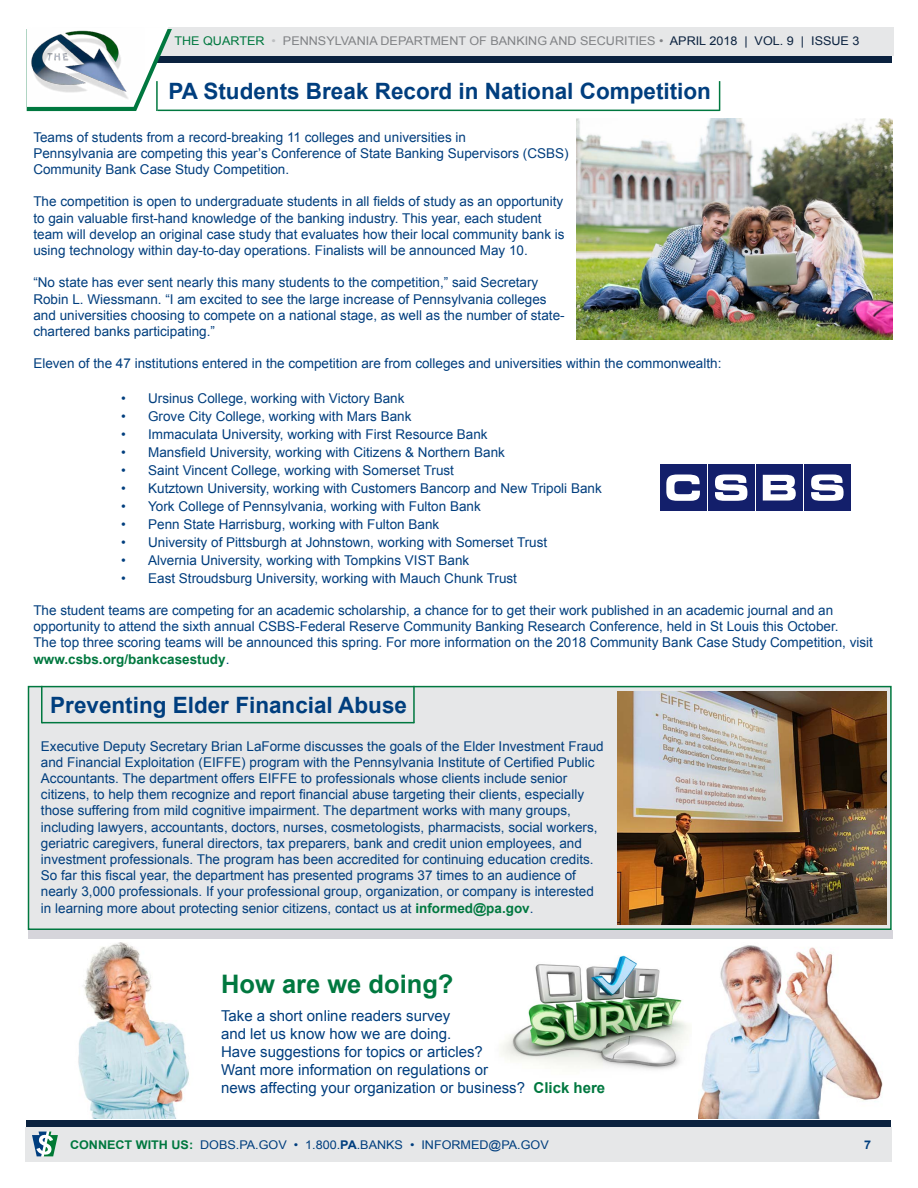
<style>
.page{position:relative;width:918px;height:1188px;background:#fff}
.page>*{position:absolute;margin:0;border:0;box-sizing:border-box;transform-origin:0 0}
.t1{font:700 25.5px "Arial";color:#00783f}
.t2{font:700 22.5px "Arial";color:#003e7e}
.t3{font:15px/18px "Arial";color:#003e7e}
.t4{font:13.5px/16.2px "Arial";color:#003e7e}
.t5{font:12px "Arial";color:#808285;scale:1.05 1}
.t6{font:12px "Arial";color:#003e7e;scale:1.05 1}
.t7{font:700 12px "Arial";color:#003e7e;scale:1.05 1}
.s1{color:#00783f}
.s2{color:#bcbec0}
.s3{color:#0b223f}
.s4{font-weight:700;color:#00783f}
.s5{font-weight:700}
</style>
<div class="page">
<div style="left:27px;top:1120px;width:864px;height:15px;background:#0b223f"></div>
<div style="left:26px;top:1127px;width:866px;height:35px;background:#e6e7e8"></div>
<svg style="left:32px;top:1132px;width:26px;height:24px"></svg>
<svg style="left:172px;top:55px;width:720px;height:7px;background:#2a3e57"></svg>
<div style="left:27px;top:27px;width:866px;height:28px;background:#e6e7e8"></div>
<svg style="left:27px;top:27px;width:145px;height:84px"></svg>
<img style="left:27px;top:27px;width:118px;height:80px">
<hr style="left:719px;top:81px;width:1px;height:30px;background:#00783f">
<hr style="left:158px;top:110px;width:562px;height:1px;background:#00783f">
<hr style="left:156px;top:81px;width:2px;height:30px;background:#00783f">
<img style="left:576px;top:119px;width:316px;height:220px">
<div style="left:28px;top:686px;width:864px;height:244px;background:#e6e7e8;border:2px solid #00783f"></div>
<hr style="left:413px;top:686px;width:2px;height:37px;background:#00783f">
<hr style="left:42px;top:722px;width:372px;height:1px;background:#00783f">
<hr style="left:41px;top:686px;width:2px;height:37px;background:#00783f">
<img style="left:618px;top:692px;width:268px;height:232px">
<img style="left:501px;top:955px;width:188px;height:115px">
<div style="left:28px;top:930px;width:864px;height:9px;background:#d6d5db"></div>
<img style="left:699px;top:945px;width:184px;height:174px">
<img style="left:78px;top:942px;width:111px;height:177px">
<div style="left:660px;top:464px;width:46px;height:47px;background:#131f6b"></div>
<svg style="left:666px;top:475px;width:34px;height:26px"></svg>
<div style="left:708px;top:464px;width:46px;height:47px;background:#131f6b"></div>
<svg style="left:715px;top:475px;width:32px;height:26px"></svg>
<div style="left:756px;top:464px;width:47px;height:47px;background:#131f6b"></div>
<svg style="left:763px;top:475px;width:33px;height:26px"></svg>
<div style="left:804px;top:464px;width:47px;height:47px;background:#131f6b"></div>
<svg style="left:811px;top:475px;width:33px;height:26px"></svg>
<p class="t5" style="left:174px;top:33px;width:654px"><span class="s1">THE QUARTER</span> <span class="s2">•</span> PENNSYLVANIA DEPARTMENT OF BANKING AND SECURITIES • <span class="s3">APRIL 2018 | VOL. 9 | ISSUE 3</span></p>
<h2 class="t2" style="left:168px;top:76px;width:544px">PA Students Break Record in National Competition</h2>
<p class="t4" style="left:33px;top:129px;width:537px">Teams of students from a record-breaking 11 colleges and universities in<br>Pennsylvania are competing this year’s Conference of State Banking Supervisors (CSBS)<br>Community Bank Case Study Competition.</p>
<p class="t4" style="left:33px;top:194px;width:533px">The competition is open to undergraduate students in all fields of study as an opportunity to gain valuable first-hand knowledge of the banking industry. This year, each student team will develop an original case study that evaluates how their local community bank is using technology within day-to-day operations. Finalists will be announced May 10.</p>
<p class="t4" style="left:33px;top:275px;width:533px">“No state has ever sent nearly this many students to the competition,” said Secretary Robin L. Wiessmann. “I am excited to see the large increase of Pennsylvania colleges and universities choosing to compete on a national stage, as well as the number of state&shy;chartered banks participating.”</p>
<p class="t4" style="left:33px;top:356px;width:690px">Eleven of the 47 institutions entered in the competition are from colleges and universities within the commonwealth:</p>
<p class="t4" style="left:121px;top:390px;width:285px">• Ursinus College, working with Victory Bank</p>
<p class="t4" style="left:121px;top:408px;width:292px">• Grove City College, working with Mars Bank</p>
<p class="t4" style="left:121px;top:426px;width:368px">• Immaculata University, working with First Resource Bank</p>
<p class="t4" style="left:121px;top:444px;width:385px">• Mansfield University, working with Citizens &amp; Northern Bank</p>
<p class="t4" style="left:121px;top:462px;width:334px">• Saint Vincent College, working with Somerset Trust</p>
<p class="t4" style="left:121px;top:480px;width:482px">• Kutztown University, working with Customers Bancorp and New Tripoli Bank</p>
<p class="t4" style="left:121px;top:498px;width:361px">• York College of Pennsylvania, working with Fulton Bank</p>
<p class="t4" style="left:121px;top:516px;width:320px">• Penn State Harrisburg, working with Fulton Bank</p>
<p class="t4" style="left:121px;top:534px;width:428px">• University of Pittsburgh at Johnstown, working with Somerset Trust</p>
<p class="t4" style="left:121px;top:552px;width:350px">• Alvernia University, working with Tompkins VIST Bank</p>
<p class="t4" style="left:121px;top:570px;width:397px">• East Stroudsburg University, working with Mauch Chunk Trust</p>
<p class="t4" style="left:33px;top:602px;width:841px">The student teams are competing for an academic scholarship, a chance for to get their work published in an academic journal and an opportunity to attend the sixth annual CSBS-Federal Reserve Community Banking Research Conference, held in St Louis this October.<br>The top three scoring teams will be announced this spring. For more information on the 2018 Community Bank Case Study Competition, visit <span class="s4">www.csbs.org/bankcasestudy</span>.</p>
<h2 class="t2" style="left:50px;top:690px;width:358px">Preventing Elder Financial Abuse</h2>
<p class="t4" style="left:41px;top:738px;width:564px">Executive Deputy Secretary Brian LaForme discusses the goals of the Elder Investment Fraud and Financial Exploitation (EIFFE) program with the Pennsylvania Institute of Certified Public Accountants. The department offers EIFFE to professionals whose clients include senior citizens, to help them recognize and report financial abuse targeting their clients, especially those suffering from mild cognitive impairment. The department works with many groups, including lawyers, accountants, doctors, nurses, cosmetologists, pharmacists, social workers, geriatric caregivers, funeral directors, tax preparers, bank and credit union employees, and investment professionals. The program has been accredited for continuing education credits.<br>So far this fiscal year, the department has presented programs 37 times to an audience of nearly 3,000 professionals. If your professional group, organization, or company is interested in learning more about protecting senior citizens, contact us at <span class="s4">informed@pa.gov</span>.</p>
<h1 class="t1" style="left:221px;top:967px;width:234px">How are we doing?</h1>
<p class="t3" style="left:221px;top:1007px;width:386px">Take a short online readers survey<br>and let us know how we are doing.<br>Have suggestions for topics or articles?<br>Want more information on regulations or<br>news affecting your organization or business? <span class="s4">Click here</span></p>
<p class="t6" style="left:70px;top:1137px;width:457px"><span class="s4">CONNECT WITH US:</span> DOBS.PA.GOV • 1.800.<span class="s5">PA</span>.BANKS • INFORMED@PA.GOV</p>
<p class="t7" style="left:864px;top:1136px;width:8px">7</p>
</div>
